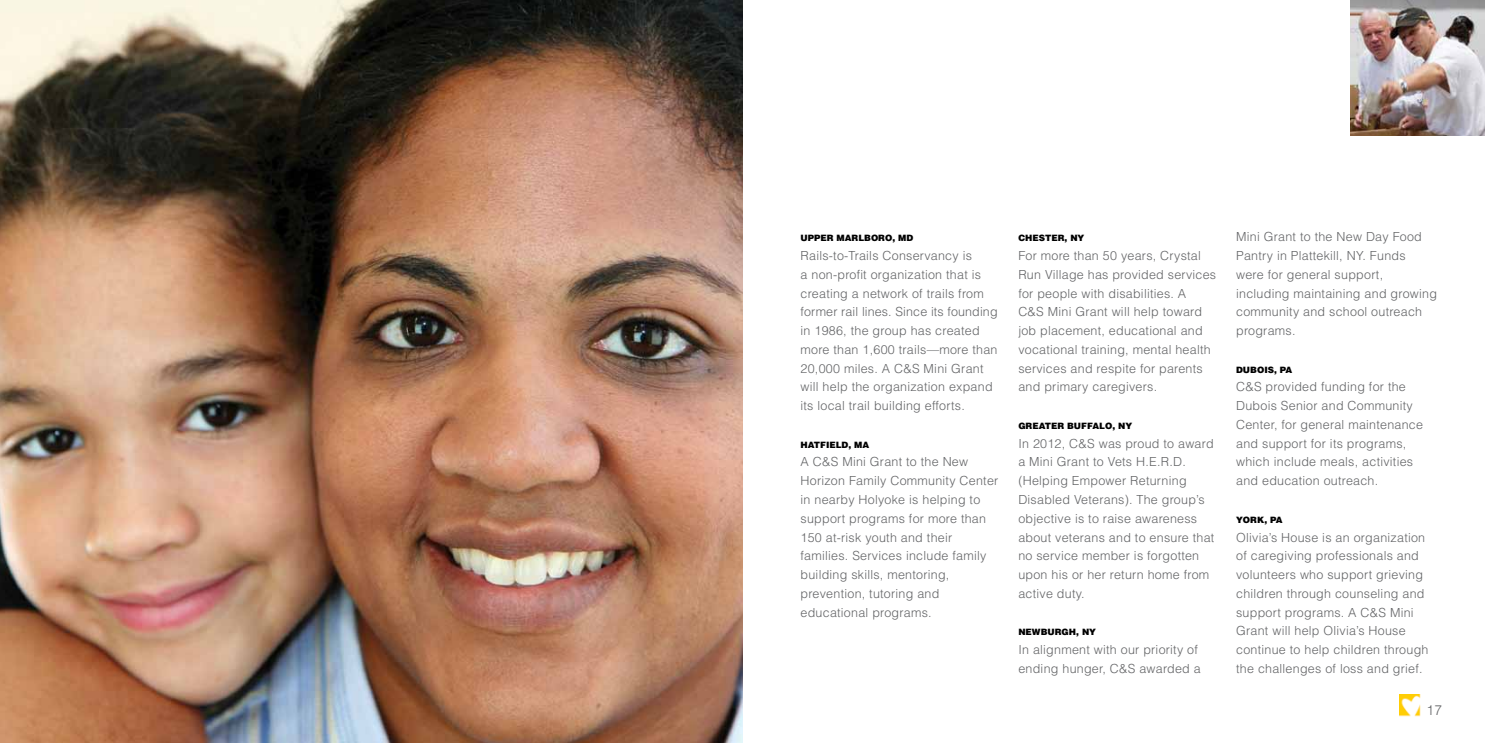
<style>
.page{position:relative;width:1485px;height:743px;background:#fff}
.page>*{position:absolute;margin:0;border:0;box-sizing:border-box;transform-origin:0 0}
.t1{font:300 13.75px "Helvetica";color:#636466}
.t2{font:300 12.5px/18.8px "Helvetica";letter-spacing:.02em;color:#636466}
.t3{font:900 8.75px "Helvetica";color:#000}
</style>
<div class="page">
<img style="left:1399px;top:694px;width:22px;height:23px">
<img style="left:1351px;top:0;width:134px;height:135px">
<img style="left:0;top:0;width:742px;height:742px">
<p class="t3" style="left:801px;top:232px;width:15px">UPPER</p>
<p class="t3" style="left:837px;top:232px;width:17px">MARLBORO</p>
<p class="t3" style="left:892px;top:232px;width:22px">, MD</p>
<p class="t2" style="left:801px;top:246px;width:199px">Rails-to-Trails Conservancy is<br>a non-profit organization that is creating a network of trails from former rail lines. Since its founding in 1986, the group has created more than 1,600 trails—more than 20,000 miles. A C&amp;S Mini Grant will help the organization expand its local trail building efforts.</p>
<p class="t3" style="left:801px;top:439px;width:14px">HATFIEL</p>
<p class="t3" style="left:842px;top:439px;width:29px">D, MA</p>
<p class="t2" style="left:801px;top:452px;width:199px">A C&amp;S Mini Grant to the New<br>Horizon Family Community Center in nearby Holyoke is helping to support programs for more than<br>150 at-risk youth and their families. Services include family building skills, mentoring, prevention, tutoring and educational programs.</p>
<p class="t3" style="left:1018px;top:232px;width:15px">CHESTER</p>
<p class="t3" style="left:1065px;top:232px;width:21px">, NY</p>
<p class="t2" style="left:1018px;top:246px;width:199px">For more than 50 years, Crystal<br>Run Village has provided services for people with disabilities. A<br>C&amp;S Mini Grant will help toward job placement, educational and vocational training, mental health services and respite for parents and primary caregivers.</p>
<p class="t3" style="left:1018px;top:420px;width:8px">GREATER</p>
<p class="t3" style="left:1067px;top:420px;width:15px">BUFFALO</p>
<p class="t3" style="left:1112px;top:420px;width:21px">, NY</p>
<p class="t2" style="left:1018px;top:433px;width:198px">In 2012, C&amp;S was proud to award a Mini Grant to Vets H.E.R.D. (Helping Empower Returning<br>Disabled Veterans). The group’s objective is to raise awareness about veterans and to ensure that no service member is forgotten upon his or her return home from active duty.</p>
<p class="t3" style="left:1018px;top:626px;width:31px">NEWBUR</p>
<p class="t3" style="left:1062px;top:626px;width:36px">GH, NY</p>
<p class="t2" style="left:1018px;top:640px;width:184px">In alignment with our priority of ending hunger, C&amp;S awarded a</p>
<p class="t2" style="left:1236px;top:227px;width:202px">Mini Grant to the New Day Food<br>Pantry in Plattekill, NY. Funds<br>were for general support, including maintaining and growing community and school outreach programs.</p>
<p class="t3" style="left:1236px;top:364px;width:8px">DUBOIS</p>
<p class="t3" style="left:1274px;top:364px;width:20px">, PA</p>
<p class="t2" style="left:1236px;top:377px;width:188px">C&amp;S provided funding for the<br>Dubois Senior and Community<br>Center, for general maintenance and support for its programs, which include meals, activities and education outreach.</p>
<p class="t3" style="left:1236px;top:514px;width:15px">YORK</p>
<p class="t3" style="left:1264px;top:514px;width:20px">, PA</p>
<p class="t2" style="left:1236px;top:527px;width:194px">Olivia’s House is an organization of caregiving professionals and volunteers who support grieving children through counseling and support programs. A C&amp;S Mini<br>Grant will help Olivia’s House continue to help children through the challenges of loss and grief.</p>
<p class="t1" style="left:1426px;top:701px;width:17px">17</p>
</div>
